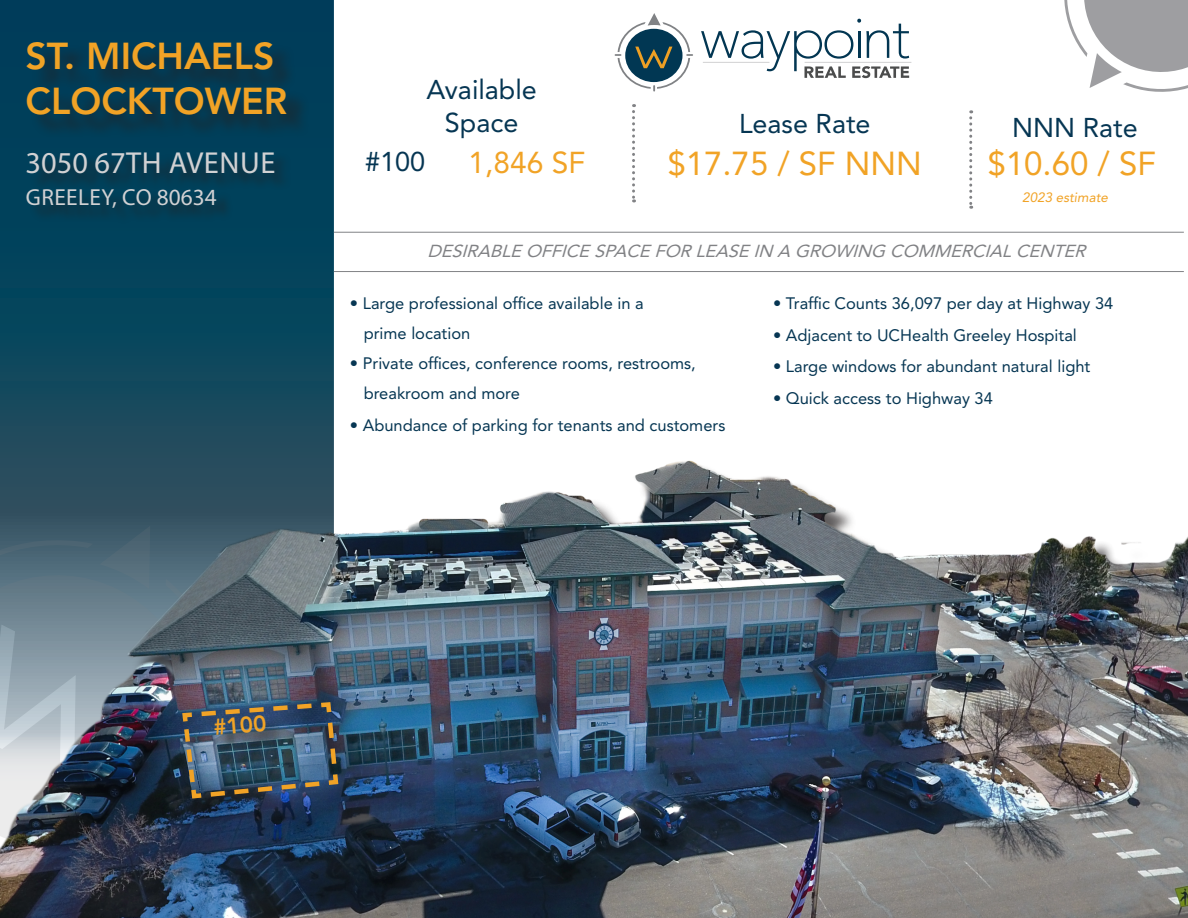
<style>
.page{position:relative;width:1188px;height:918px;background:#fff}
.page>*{position:absolute;margin:0;border:0;box-sizing:border-box;transform-origin:0 0}
.t1{font:800 37.2px "Avenir LT Std";color:#f1a326}
.t2{font:33px "Avenir LT Std";color:#f1a326}
.t3{font:30.45px "Myriad Pro";letter-spacing:.01em;color:#d1d1d3}
.t4{font:30px "Avenir LT Std";color:#f1a326}
.t5{font:27px "Avenir LT Std";color:#063653}
.t6{font:23.25px "Myriad Pro";letter-spacing:.02em;color:#d1d1d3}
.t7{font:800 22.5px "Avenir LT Std";color:#f1a326}
.t8{font:italic 17.25px "Avenir LT Std";color:#818285;scale:1.04 1}
.t9{font:16.5px "Avenir LT Std";color:#063653}
.t10{font:italic 13.5px "Avenir LT Std";color:#f1a326}
</style>
<div class="page">
<div style="left:0;top:0;width:333px;height:199px;background:#003d5a"></div>
<svg style="left:1064px;top:0;width:124px;height:92px"></svg>
<hr style="left:805px;top:62px;width:106px;height:1px;background:#d1d1d3">
<svg style="left:615px;top:13px;width:78px;height:79px"></svg>
<svg style="left:701px;top:19px;width:208px;height:59px"></svg>
<img style="left:0;top:199px;width:1188px;height:719px">
<svg style="left:632px;top:104px;width:3px;height:98px"></svg>
<svg style="left:969px;top:110px;width:3px;height:99px"></svg>
<div style="left:30px;top:153px;width:262px;height:72px;background:#033d55"></div>
<div style="left:31px;top:45px;width:279px;height:93px;background:#053951"></div>
<img style="left:0;top:526px;width:341px;height:376px">
<div style="left:218px;top:718px;width:66px;height:35px;background:#231f20;opacity:.75"></div>
<p class="t1" style="left:26px;top:34px;width:250px">ST. MICHAELS</p>
<p class="t1" style="left:26px;top:79px;width:263px">CLOCKTOWER</p>
<p class="t5" style="left:426px;top:74px;width:112px">Available</p>
<p class="t5" style="left:445px;top:107px;width:75px">Space</p>
<p class="t5" style="left:739px;top:108px;width:133px">Lease Rate</p>
<p class="t4" style="left:468px;top:145px;width:118px">1,846 SF</p>
<p class="t5" style="left:1012px;top:111px;width:127px">NNN Rate</p>
<p class="t3" style="left:26px;top:144px;width:251px">3050 67TH AVENUE</p>
<p class="t2" style="left:667px;top:145px;width:256px">$17.75 / SF NNN</p>
<p class="t2" style="left:988px;top:145px;width:170px">$10.60 / SF</p>
<p class="t6" style="left:26px;top:183px;width:192px">GREELEY, CO 80634</p>
<p class="t5" style="left:365px;top:146px;width:62px">#100</p>
<p class="t10" style="left:1022px;top:190px;width:87px">2023 estimate</p>
<p class="t8" style="left:428px;top:241px;width:639px">DESIRABLEOFFICESPACEFOR LEASEIN A GROWING COMMERCIALCENTER</p>
<p class="t9" style="left:350px;top:294px;width:295px">• Large professional office available in a</p>
<p class="t9" style="left:364px;top:324px;width:108px">prime location</p>
<p class="t9" style="left:350px;top:354px;width:347px">• Private offices, conference rooms, restrooms,</p>
<p class="t9" style="left:364px;top:384px;width:158px">breakroom and more</p>
<p class="t9" style="left:350px;top:415px;width:377px">• Abundance of parking for tenants and customers</p>
<p class="t9" style="left:773px;top:294px;width:342px">• Traffic Counts 36,097 per day at Highway 34</p>
<p class="t9" style="left:773px;top:325px;width:305px">• Adjacent to UCHealth Greeley Hospital</p>
<p class="t9" style="left:773px;top:357px;width:319px">• Large windows for abundant natural light</p>
<p class="t9" style="left:773px;top:388px;width:221px">• Quick access to Highway 34</p>
<p class="t7" style="left:212px;top:714px;width:55px;rotate:-5deg">#100</p>
</div>
